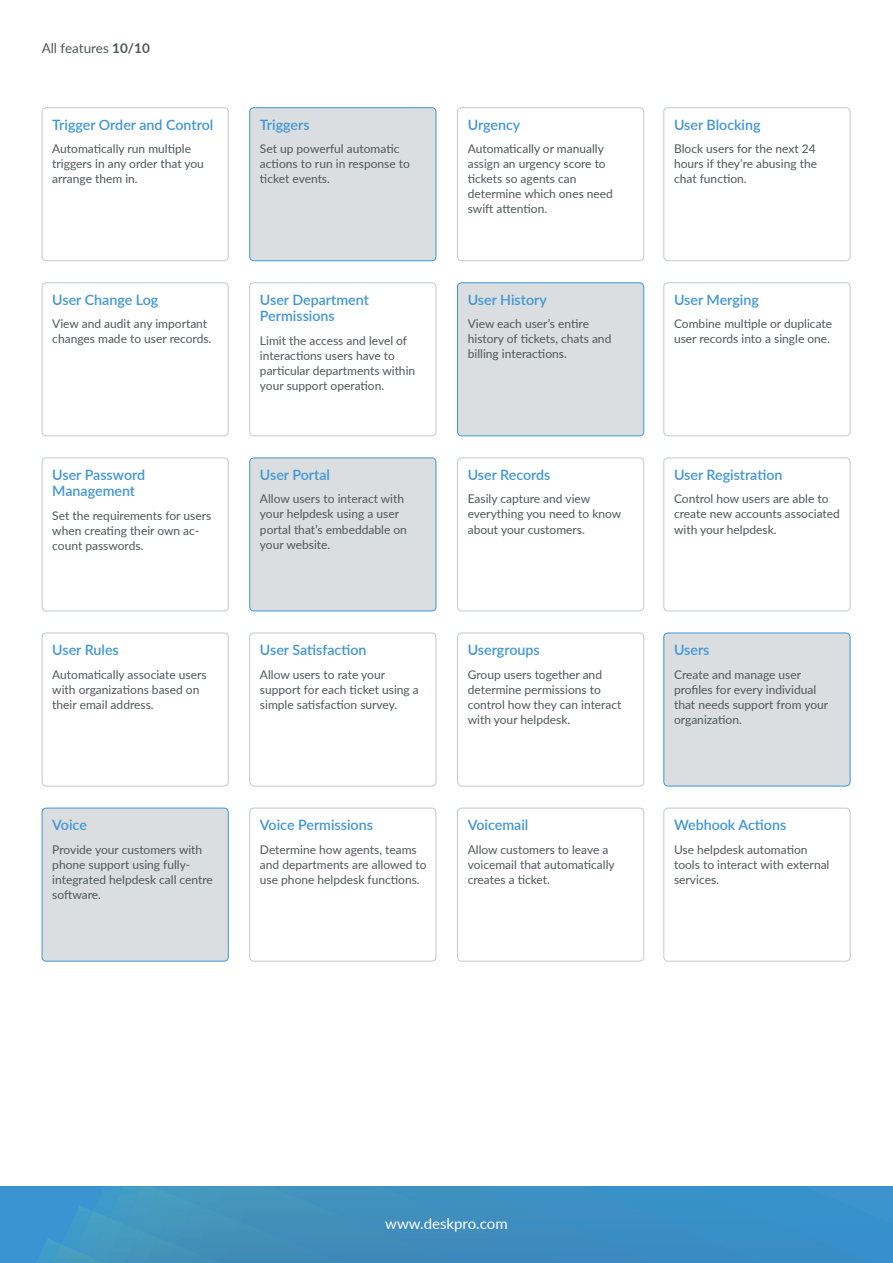
<style>
.page{position:relative;width:893px;height:1263px;background:#fff}
.page>*{position:absolute;margin:0;border:0;box-sizing:border-box;transform-origin:0 0}
.t1{font:15px "Lato";color:#fff}
.t2{font:600 14.25px/16.5px "Lato";color:#4096d4}
.t3{font:13.5px "Lato";color:#4f5759}
.t4{font:12px/15px "Lato";color:#4f5759}
.s1{font-weight:700}
</style>
<div class="page">
<div style="left:42px;top:808px;width:186px;height:153px;background:#dadee0;border-radius:4px"></div>
<div style="left:42px;top:808px;width:187px;height:153px;border:1px solid #4096d4;border-radius:4px"></div>
<div style="left:250px;top:458px;width:186px;height:153px;background:#dadee0;border-radius:4px"></div>
<div style="left:249px;top:457px;width:187px;height:154px;border:1px solid #4096d4;border-radius:4px"></div>
<div style="left:457px;top:283px;width:187px;height:153px;background:#dadee0;border-radius:4px"></div>
<div style="left:457px;top:282px;width:187px;height:154px;border:1px solid #4096d4;border-radius:4px"></div>
<div style="left:664px;top:633px;width:186px;height:153px;background:#dadee0;border-radius:4px"></div>
<div style="left:663px;top:633px;width:187px;height:153px;border:1px solid #4096d4;border-radius:4px"></div>
<div style="left:250px;top:108px;width:186px;height:153px;background:#dadee0;border-radius:4px"></div>
<div style="left:249px;top:107px;width:187px;height:154px;border:1px solid #4096d4;border-radius:4px"></div>
<div style="left:42px;top:107px;width:187px;height:154px;border:1px solid #c2c9cc;border-radius:4px"></div>
<div style="left:42px;top:457px;width:187px;height:154px;border:1px solid #c2c9cc;border-radius:4px"></div>
<div style="left:42px;top:282px;width:187px;height:154px;border:1px solid #c2c9cc;border-radius:4px"></div>
<div style="left:42px;top:633px;width:187px;height:153px;border:1px solid #c2c9cc;border-radius:4px"></div>
<div style="left:249px;top:808px;width:187px;height:153px;border:1px solid #c2c9cc;border-radius:4px"></div>
<div style="left:249px;top:282px;width:187px;height:154px;border:1px solid #c2c9cc;border-radius:4px"></div>
<div style="left:249px;top:633px;width:187px;height:153px;border:1px solid #c2c9cc;border-radius:4px"></div>
<div style="left:457px;top:107px;width:187px;height:154px;border:1px solid #c2c9cc;border-radius:4px"></div>
<div style="left:457px;top:457px;width:187px;height:154px;border:1px solid #c2c9cc;border-radius:4px"></div>
<div style="left:457px;top:808px;width:187px;height:153px;border:1px solid #c2c9cc;border-radius:4px"></div>
<div style="left:457px;top:633px;width:187px;height:153px;border:1px solid #c2c9cc;border-radius:4px"></div>
<div style="left:663px;top:107px;width:187px;height:154px;border:1px solid #c2c9cc;border-radius:4px"></div>
<div style="left:663px;top:457px;width:187px;height:154px;border:1px solid #c2c9cc;border-radius:4px"></div>
<div style="left:663px;top:808px;width:187px;height:153px;border:1px solid #c2c9cc;border-radius:4px"></div>
<div style="left:663px;top:282px;width:187px;height:154px;border:1px solid #c2c9cc;border-radius:4px"></div>
<div style="left:0;top:1186px;width:893px;height:77px;background:#3a94d1"></div>
<div style="left:563px;top:1186px;width:92px;height:77px;background:#3c8ec3"></div>
<div style="left:455px;top:1186px;width:108px;height:77px;background:#3e8dc0"></div>
<img style="left:159px;top:1187px;width:18px;height:2px">
<img style="left:177px;top:1187px;width:18px;height:9px">
<img style="left:195px;top:1186px;width:19px;height:18px">
<img style="left:214px;top:1186px;width:26px;height:25px">
<div style="left:240px;top:1186px;width:215px;height:77px;background:#4090bc"></div>
<img style="left:123px;top:1187px;width:2px;height:30px">
<img style="left:125px;top:1187px;width:34px;height:76px">
<img style="left:140px;top:1189px;width:37px;height:48px">
<img style="left:158px;top:1196px;width:37px;height:41px">
<img style="left:176px;top:1204px;width:38px;height:41px">
<img style="left:195px;top:1211px;width:45px;height:52px">
<div style="left:222px;top:1222px;width:119px;height:41px;background:#408db8"></div>
<img style="left:123px;top:1217px;width:2px;height:7px">
<img style="left:123px;top:1224px;width:17px;height:39px">
<img style="left:146px;top:1237px;width:30px;height:26px">
<img style="left:168px;top:1245px;width:27px;height:18px">
<img style="left:191px;top:1253px;width:29px;height:10px">
<svg style="left:45px;top:1189px;width:78px;height:74px"></svg>
<img style="left:52px;top:1244px;width:22px;height:19px">
<img style="left:68px;top:1250px;width:22px;height:13px">
<img style="left:87px;top:1256px;width:18px;height:7px">
<p class="t3" style="left:42px;top:38px;width:110px">All features <span class="s1">10/10</span></p>
<p class="t2" style="left:52px;top:116px;width:163px">Trigger Order and Control</p>
<p class="t4" style="left:52px;top:141px;width:153px">Automatically run multiple triggers in any order that you arrange them in.</p>
<p class="t2" style="left:52px;top:291px;width:108px">User Change Log</p>
<p class="t4" style="left:52px;top:316px;width:161px">View and audit any important changes made to user records.</p>
<p class="t2" style="left:52px;top:466px;width:94px">User Password<br>Management</p>
<p class="t4" style="left:52px;top:508px;width:160px">Set the requirements for users when creating their own ac&shy;count passwords.</p>
<p class="t2" style="left:52px;top:641px;width:68px">User Rules</p>
<p class="t4" style="left:52px;top:666px;width:156px">Automatically associate users with organizations based on their email address.</p>
<p class="t2" style="left:52px;top:816px;width:36px">Voice</p>
<p class="t4" style="left:52px;top:841px;width:162px">Provide your customers with phone support using fully&shy;integrated helpdesk call centre software.</p>
<p class="t2" style="left:260px;top:116px;width:51px">Triggers</p>
<p class="t4" style="left:260px;top:141px;width:152px">Set up powerful automatic actions to run in response to ticket events.</p>
<p class="t2" style="left:260px;top:291px;width:110px">User Department<br>Permissions</p>
<p class="t4" style="left:260px;top:332px;width:157px">Limit the access and level of interactions users have to particular departments within your support operation.</p>
<p class="t2" style="left:260px;top:466px;width:72px">User Portal</p>
<p class="t4" style="left:260px;top:491px;width:148px">Allow users to interact with your helpdesk using a user portal that’s embeddable on your website.</p>
<p class="t2" style="left:260px;top:641px;width:108px">User Satisfaction</p>
<p class="t4" style="left:260px;top:666px;width:160px">Allow users to rate your support for each ticket using a simple satisfaction survey.</p>
<p class="t2" style="left:260px;top:816px;width:115px">Voice Permissions</p>
<p class="t4" style="left:260px;top:841px;width:168px">Determine how agents, teams and departments are allowed to use phone helpdesk functions.</p>
<p class="t2" style="left:468px;top:116px;width:54px">Urgency</p>
<p class="t4" style="left:468px;top:141px;width:147px">Automatically or manually assign an urgency score to tickets so agents can determine which ones need swift attention.</p>
<p class="t2" style="left:468px;top:291px;width:81px">User History</p>
<p class="t4" style="left:468px;top:316px;width:145px">View each user’s entire history of tickets, chats and billing interactions.</p>
<p class="t2" style="left:468px;top:466px;width:84px">User Records</p>
<p class="t4" style="left:468px;top:491px;width:155px">Easily capture and view everything you need to know about your customers.</p>
<p class="t2" style="left:468px;top:641px;width:73px">Usergroups</p>
<p class="t4" style="left:468px;top:666px;width:155px">Group users together and determine permissions to control how they can interact with your helpdesk.</p>
<p class="t2" style="left:468px;top:816px;width:62px">Voicemail</p>
<p class="t4" style="left:468px;top:841px;width:148px">Allow customers to leave a voicemail that automatically creates a ticket.</p>
<p class="t2" style="left:674px;top:116px;width:88px">User Blocking</p>
<p class="t4" style="left:674px;top:141px;width:144px;text-align:justify">Block users for the next 24 hours if they’re abusing the chat function.</p>
<p class="t2" style="left:674px;top:291px;width:86px">User Merging</p>
<p class="t4" style="left:674px;top:316px;width:160px">Combine multiple or duplicate user records into a single one.</p>
<p class="t2" style="left:674px;top:466px;width:110px">User Registration</p>
<p class="t4" style="left:674px;top:491px;width:167px">Control how users are able to create new accounts associated with your helpdesk.</p>
<p class="t2" style="left:674px;top:641px;width:37px">Users</p>
<p class="t4" style="left:674px;top:666px;width:156px">Create and manage user profiles for every individual that needs support from your organization.</p>
<p class="t2" style="left:674px;top:816px;width:114px">Webhook Actions</p>
<p class="t4" style="left:674px;top:841px;width:157px">Use helpdesk automation tools to interact with external services.</p>
<p class="t1" style="left:385px;top:1213px;width:124px">www.deskpro.com</p>
</div>
